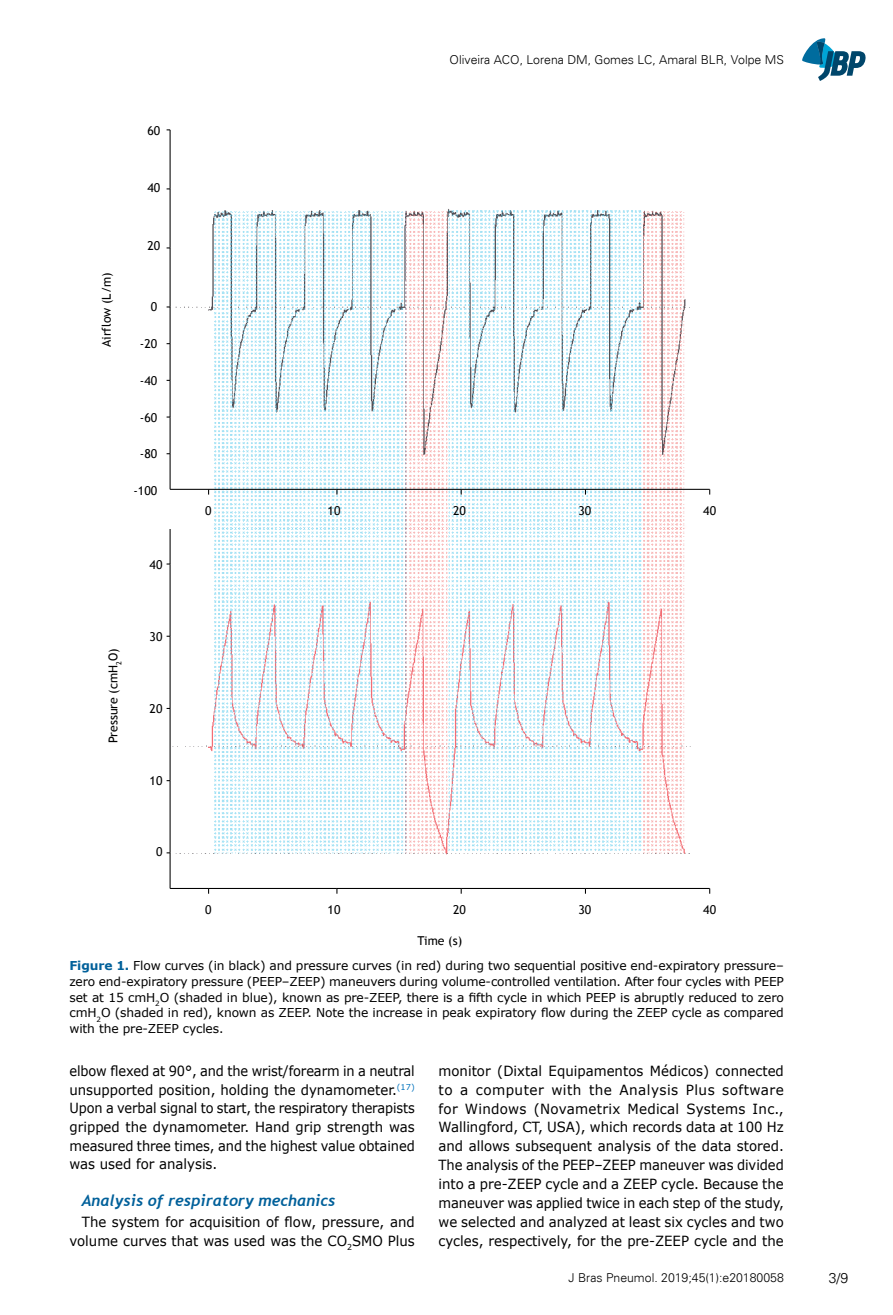
<style>
.page{position:relative;width:893px;height:1315px;background:#fff}
.page>*{position:absolute;margin:0;border:0;box-sizing:border-box;transform-origin:0 0}
.t1{font:italic 700 15.75px "Trebuchet";color:#01609a}
.t2{font:14px/18.9px "Verdana";color:#000;text-align:right;scale:.95 1}
.t3{font:14px/18.7px "Verdana";color:#000;text-align:justify;scale:.93 1}
.t4{font:300 14px "Univers";color:#000}
.t5{font:12.25px/15.8px "Verdana";letter-spacing:-.01em;color:#000;text-align:justify}
.t6{font:12.25px "Trebuchet MS";color:#000}
.t7{font:300 12.25px "Univers";color:#000}
.t8{font:7.17px "Trebuchet MS";color:#000}
.s1{font-weight:700;color:#01609a}
</style>
<div class="page">
<svg style="left:802px;top:38px;width:64px;height:43px"></svg>
<img style="left:166px;top:129px;width:545px;height:765px">
<hr style="left:170px;top:130px;width:1px;height:359px;background:#000">
<hr style="left:170px;top:489px;width:540px;height:1px;background:#000">
<hr style="left:170px;top:529px;width:1px;height:359px;background:#000">
<hr style="left:170px;top:888px;width:540px;height:1px;background:#000">
<p class="t6" style="left:99px;top:347px;width:76px;rotate:-90deg">Airflow (L/m)</p>
<p class="t6" style="left:147px;top:123px;width:14px">60</p>
<p class="t6" style="left:147px;top:181px;width:14px">40</p>
<p class="t6" style="left:147px;top:238px;width:14px">20</p>
<p class="t6" style="left:151px;top:300px;width:8px">0</p>
<p class="t6" style="left:140px;top:336px;width:19px">-20</p>
<p class="t6" style="left:140px;top:373px;width:19px">-40</p>
<p class="t6" style="left:140px;top:410px;width:19px">-60</p>
<p class="t6" style="left:140px;top:447px;width:19px">-80</p>
<p class="t6" style="left:133px;top:483px;width:25px">-100</p>
<p class="t6" style="left:106px;top:743px;width:96px;rotate:-90deg">Pressure (cmH O)</p>
<p class="t8" style="left:115px;top:665px;width:5px;rotate:-90deg">2</p>
<p class="t6" style="left:150px;top:558px;width:14px">40</p>
<p class="t6" style="left:150px;top:629px;width:14px">30</p>
<p class="t6" style="left:150px;top:701px;width:14px">20</p>
<p class="t6" style="left:150px;top:773px;width:14px">10</p>
<p class="t6" style="left:156px;top:845px;width:8px">0</p>
<p class="t7" style="left:450px;top:52px;width:336px">Oliveira ACO, Lorena DM, Gomes LC, Amaral BLR, Volpe MS</p>
<p class="t6" style="left:205px;top:503px;width:8px">0</p>
<p class="t6" style="left:328px;top:503px;width:14px">10</p>
<p class="t6" style="left:453px;top:503px;width:14px">20</p>
<p class="t6" style="left:578px;top:503px;width:14px">30</p>
<p class="t6" style="left:703px;top:503px;width:14px">40</p>
<p class="t6" style="left:205px;top:902px;width:8px">0</p>
<p class="t6" style="left:328px;top:902px;width:14px">10</p>
<p class="t6" style="left:453px;top:902px;width:14px">20</p>
<p class="t6" style="left:578px;top:902px;width:14px">30</p>
<p class="t6" style="left:703px;top:902px;width:14px">40</p>
<p class="t6" style="left:418px;top:933px;width:46px">Time (s)</p>
<p class="t5" style="left:69px;top:957px;width:716px"><span class="s1">Figure 1.</span> Flow curves (in black) and pressure curves (in red) during two sequential positive end-expiratory pressure– zero end-expiratory pressure (PEEP–ZEEP) maneuvers during volume-controlled ventilation. After four cycles with PEEP set at 15 cmH<sub>2</sub>O (shaded in blue), known as pre-ZEEP, there is a fifth cycle in which PEEP is abruptly reduced to zero cmH<sub>2</sub>O (shaded in red), known as ZEEP. Note the increase in peak expiratory flow during the ZEEP cycle as compared with the pre-ZEEP cycles.</p>
<p class="t3" style="left:69px;top:1061px;width:373px">elbow flexed at 90°, and the wrist/forearm in a neutral unsupported position, holding the dynamometer.<sup>(17)<br></sup>Upon a verbal signal to start, the respiratory therapists gripped the dynamometer. Hand grip strength was measured three times, and the highest value obtained was used for analysis.</p>
<p class="t1" style="left:82px;top:1190px;width:255px">Analysis of respiratory mechanics</p>
<p class="t2" style="left:69px;top:1212px;width:365px">The system for acquisition of flow, pressure, and volume curves that was used was the CO<sub>2</sub>SMO Plus</p>
<p class="t2" style="left:439px;top:1061px;width:365px;text-align:justify">monitor (Dixtal Equipamentos Médicos) connected to a computer with the Analysis Plus software for Windows (Novametrix Medical Systems Inc., Wallingford, CT, USA), which records data at 100 Hz and allows subsequent analysis of the data stored.<br>The analysis of the PEEP–ZEEP maneuver was divided into a pre-ZEEP cycle and a ZEEP cycle. Because the maneuver was applied twice in each step of the study, we selected and analyzed at least six cycles and two cycles, respectively, for the pre-ZEEP cycle and the</p>
<p class="t7" style="left:569px;top:1270px;width:217px">J Bras Pneumol. 2019;45(1):e20180058</p>
<p class="t4" style="left:829px;top:1269px;width:21px">3/9</p>
</div>
